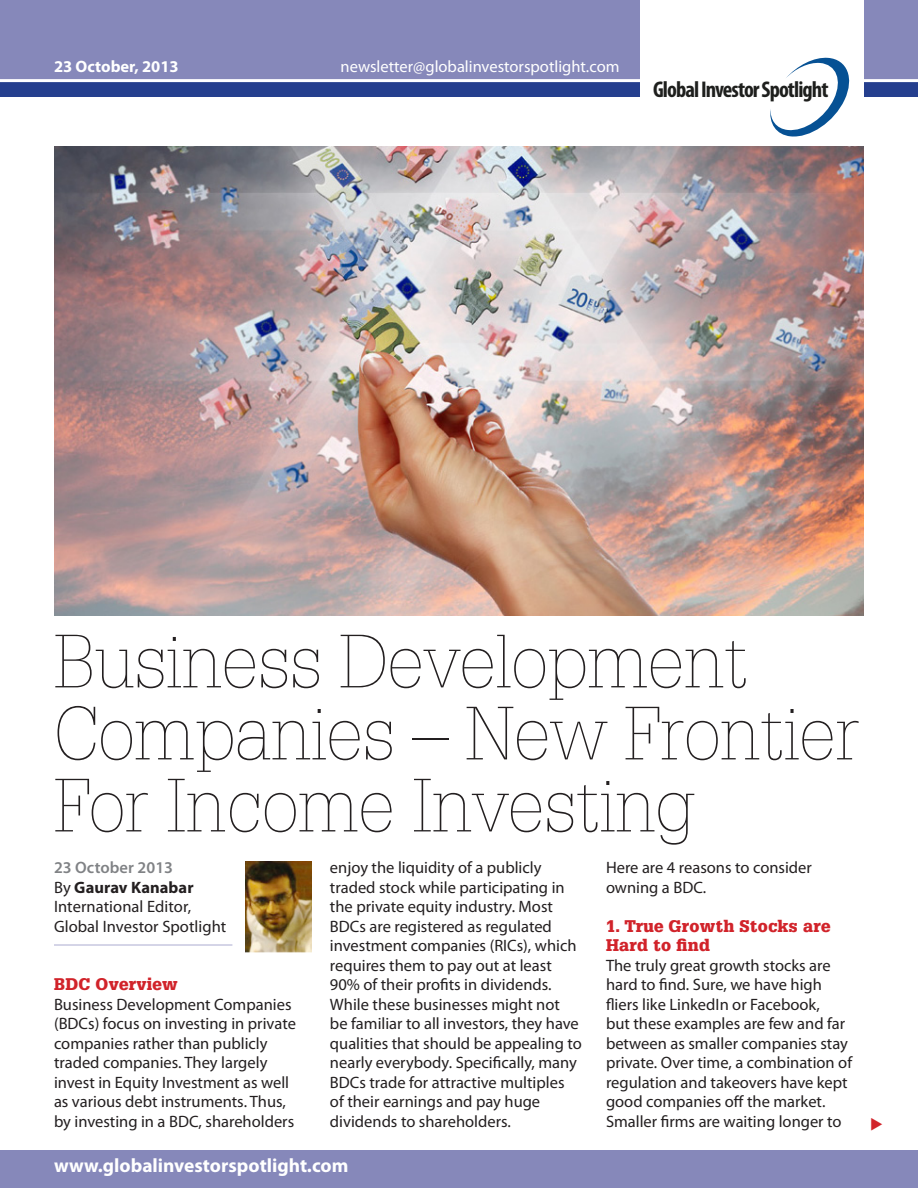
<style>
.page{position:relative;width:918px;height:1188px;background:#fff}
.page>*{position:absolute;margin:0;border:0;box-sizing:border-box;transform-origin:0 0}
.GIS_head_black{font:100 73.5px/72px "Glypha";letter-spacing:-.01em;color:#231f20}
.t1{font:700 condensed 22.8px "Myriad Pro";letter-spacing:-.04em;color:#1e1f1d}
.t2{font:700 19.35px "Myriad Pro";color:#fff}
.gis_body_1{font:16.5px/19.5px "Myriad Pro";color:#231f20}
.Author{font:16.5px/19.5px "Myriad Pro";letter-spacing:.005em;color:#231f20}
.GIS_x_head{font:900 16.5px/19.5px "Glypha";letter-spacing:.02em;color:#d1232a}
.t3{font:16.5px "Myriad Pro";color:#fff}
.t4{font:700 16.5px "Myriad Pro";color:#fff}
.gis_date{font:600 16.5px "Myriad Pro";letter-spacing:.005em;color:#808285}
.s1{font-weight:700}
</style>
<div class="page">
<div style="left:0;top:0;width:918px;height:97px;background:#253f8e"></div>
<div style="left:0;top:0;width:918px;height:82px;background:#8688ba"></div>
<div style="left:0;top:1150px;width:918px;height:38px;background:#8688ba"></div>
<hr style="left:54px;top:944px;width:178px;height:2px;background:#c7c7e0">
<div style="left:640px;top:0;width:224px;height:146px;background:#fff"></div>
<svg style="left:770px;top:58px;width:79px;height:79px"></svg>
<img style="left:245px;top:862px;width:67px;height:91px">
<img style="left:54px;top:146px;width:810px;height:469px">
<p class="t4" style="left:54px;top:55px;width:126px">23 October, 2013</p>
<p class="t3" style="left:341px;top:56px;width:280px">newsletter@globalinvestorspotlight.com</p>
<p class="t1" style="left:653px;top:75px;width:177px">Global Investor Spotlight</p>
<p class="GIS_head_black" style="left:54px;top:626px;width:807px">Business Development<br>Companies – New Frontier<br>For Income Investing</p>
<p class="gis_body_1" style="left:606px;top:857px;width:207px">Here are 4 reasons to consider owning a BDC.</p>
<p class="GIS_x_head" style="left:606px;top:916px;width:226px">1. True Growth Stocks are<br>Hard to find</p>
<p class="gis_body_1" style="left:606px;top:955px;width:248px">The truly great growth stocks are hard to find. Sure, we have high fliers like LinkedIn or Facebook,<br>but these examples are few and far between as smaller companies stay private. Over time, a combination of regulation and takeovers have kept good companies off the market.<br>Smaller firms are waiting longer to</p>
<p class="gis_body_1" style="left:330px;top:857px;width:253px">enjoy the liquidity of a publicly traded stock while participating in the private equity industry. Most BDCs are registered as regulated investment companies (RICs), which requires them to pay out at least 90% of their profits in dividends.<br>While these businesses might not<br>be familiar to all investors, they have qualities that should be appealing to nearly everybody. Specifically, many BDCs trade for attractive multiples of their earnings and pay huge dividends to shareholders.</p>
<p class="gis_date" style="left:54px;top:857px;width:121px">23 October 2013</p>
<p class="Author" style="left:54px;top:877px;width:174px">By <span class="s1">Gaurav Kanabar<br></span>International Editor,<br>Global Investor Spotlight</p>
<p class="GIS_x_head" style="left:54px;top:974px;width:125px">BDC Overview</p>
<p class="gis_body_1" style="left:54px;top:994px;width:243px">Business Development Companies (BDCs) focus on investing in private companies rather than publicly traded companies. They largely invest in Equity Investment as well as various debt instruments. Thus, by investing in a BDC, shareholders</p>
<p class="t2" style="left:54px;top:1153px;width:296px">www.globalinvestorspotlight.com</p>
</div>
